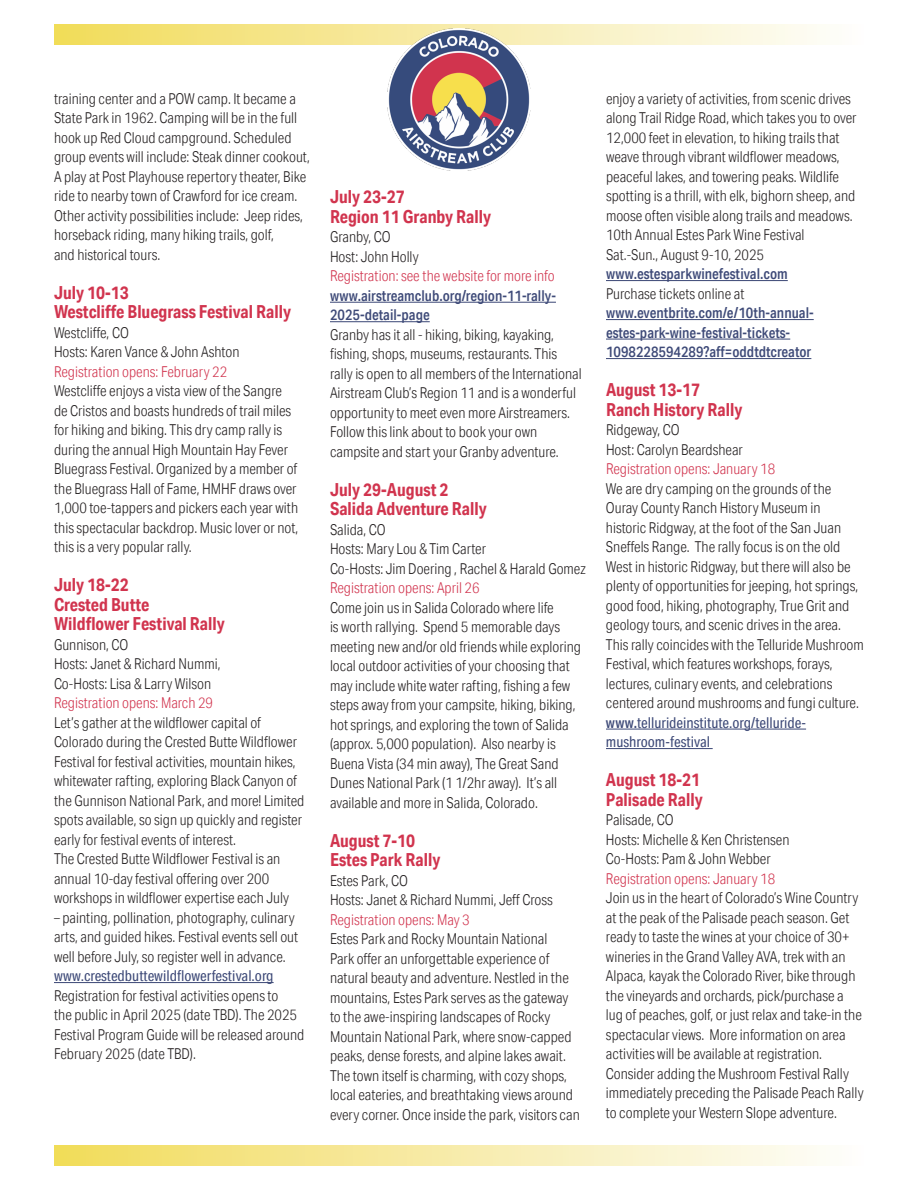
<style>
.page{position:relative;width:918px;height:1188px;background:#fff}
.page>*{position:absolute;margin:0;border:0;box-sizing:border-box;transform-origin:0 0}
.subhead{font:700 18px/19.5px "Aktiv Grotesk Cd";color:#d1344e}
.subhead-2{font:300 15px/19.5px "Aktiv Grotesk Cd";color:#231f20}
.subhead-3{font:500 15px/19.5px "Aktiv Grotesk Cd";color:#3e4a78}
.subhead-4{font:300 15px/19.5px "Aktiv Grotesk Cd";color:#d1344e}
.s1{color:#231f20}
.s2{color:#d1344e}
.s3{font-weight:400;color:#3e4a78}
.s4{font-weight:500;color:#3e4a78}
</style>
<div class="page">
<div style="left:54px;top:24px;width:810px;height:20px;background:linear-gradient(to right,#f1db5b,#fefdfc)"></div>
<div style="left:54px;top:1145px;width:810px;height:21px;background:linear-gradient(to right,#f1db5b,#fefdfc)"></div>
<img style="left:388px;top:28px;width:142px;height:143px">
<hr style="left:54px;top:982px;width:220px;height:1px;background:#3e4a78">
<hr style="left:330px;top:302px;width:226px;height:1px;background:#3e4a78">
<hr style="left:330px;top:321px;width:100px;height:1px;background:#3e4a78">
<hr style="left:606px;top:280px;width:182px;height:1px;background:#3e4a78">
<hr style="left:606px;top:319px;width:208px;height:1px;background:#3e4a78">
<hr style="left:606px;top:339px;width:184px;height:1px;background:#3e4a78">
<hr style="left:606px;top:358px;width:205px;height:1px;background:#3e4a78">
<hr style="left:606px;top:729px;width:200px;height:1px;background:#3e4a78">
<hr style="left:606px;top:748px;width:107px;height:1px;background:#3e4a78">
<p class="subhead-2" style="left:54px;top:88px;width:257px">training center and a POW camp. It became a State Park in 1962. Camping will be in the full hook up Red Cloud campground. Scheduled group events will include: Steak dinner cookout, A play at Post Playhouse repertory theater, Bike ride to nearby town of Crawford for ice cream.<br>Other activity possibilities include: Jeep rides, horseback riding, many hiking trails, golf,<br>and historical tours.</p>
<p class="subhead" style="left:54px;top:282px;width:239px">July 10-13<br>Westcliffe Bluegrass Festival Rally</p>
<p class="subhead-2" style="left:54px;top:322px;width:93px">Westcliffe, CO  </p>
<p class="subhead-4" style="left:54px;top:342px;width:187px"><span class="s1">Hosts: Karen Vance &amp; John Ashton<br></span>Registration opens: February 22</p>
<p class="subhead-2" style="left:54px;top:381px;width:246px">Westcliffe enjoys a vista view of the Sangre de Cristos and boasts hundreds of trail miles for hiking and biking. This dry camp rally is during the annual High Mountain Hay Fever Bluegrass Festival. Organized by a member of the Bluegrass Hall of Fame, HMHF draws over 1,000 toe-tappers and pickers each year with this spectacular backdrop. Music lover or not, this is a very popular rally.</p>
<p class="subhead" style="left:54px;top:575px;width:172px">July 18-22<br>Crested Butte<br>Wildflower Festival Rally</p>
<p class="subhead-2" style="left:54px;top:634px;width:76px">Gunnison, CO</p>
<p class="subhead-2" style="left:54px;top:654px;width:168px">Hosts: Janet &amp; Richard Nummi,<br>Co-Hosts: Lisa &amp; Larry Wilson<br><span class="s2">Registration opens: March 29</span></p>
<p class="subhead-2" style="left:54px;top:712px;width:252px">Let’s gather at the wildflower capital of Colorado during the Crested Butte Wildflower Festival for festival activities, mountain hikes, whitewater rafting, exploring Black Canyon of the Gunnison National Park, and more! Limited spots available, so sign up quickly and register early for festival events of interest.</p>
<p class="subhead-2" style="left:54px;top:849px;width:237px">The Crested Butte Wildflower Festival is an annual 10-day festival offering over 200 workshops in wildflower expertise each July</p>
<p class="subhead-2" style="left:54px;top:907px;width:246px">– painting, pollination, photography, culinary arts, and guided hikes. Festival events sell out well before July, so register well in advance. <span class="s3">www.crestedbuttewildflowerfestival.org</span></p>
<p class="subhead-2" style="left:54px;top:985px;width:252px">Registration for festival activities opens to<br>the public in April 2025 (date TBD). The 2025<br>Festival Program Guide will be released around February 2025 (date TBD).</p>
<p class="subhead" style="left:330px;top:187px;width:76px">July 23-27</p>
<p class="subhead" style="left:330px;top:206px;width:163px">Region 11 Granby Rally</p>
<p class="subhead-2" style="left:330px;top:227px;width:62px">Granby, CO</p>
<p class="subhead-2" style="left:330px;top:247px;width:90px">Host: John Holly</p>
<p class="subhead-4" style="left:330px;top:266px;width:226px">Registration: see the website for more info</p>
<p class="subhead-3" style="left:330px;top:285px;width:227px">www.airstreamclub.org/region-11-rally-<br>2025-detail-page</p>
<p class="subhead-2" style="left:330px;top:325px;width:253px">Granby has it all - hiking, biking, kayaking, fishing, shops, museums, restaurants. This rally is open to all members of the International Airstream Club’s Region 11 and is a wonderful opportunity to meet even more Airstreamers.<br>Follow this link about to book your own campsite and start your Granby adventure.</p>
<p class="subhead" style="left:330px;top:479px;width:120px">July 29-August 2</p>
<p class="subhead" style="left:330px;top:499px;width:158px">Salida Adventure Rally</p>
<p class="subhead-2" style="left:330px;top:520px;width:57px">Salida, CO</p>
<p class="subhead-2" style="left:330px;top:539px;width:158px">Hosts: Mary Lou &amp; Tim Carter</p>
<p class="subhead-2" style="left:330px;top:559px;width:257px">Co-Hosts: Jim Doering , Rachel &amp; Harald Gomez<br><span class="s2">Registration opens: April 26</span></p>
<p class="subhead-2" style="left:330px;top:598px;width:252px">Come join us in Salida Colorado where life<br>is worth rallying. Spend 5 memorable days meeting new and/or old friends while exploring local outdoor activities of your choosing that may include white water rafting, fishing a few steps away from your campsite, hiking, biking, hot springs, and exploring the town of Salida (approx. 5,000 population). Also nearby is Buena Vista (34 min away), The Great Sand Dunes National Park (1 1/2hr away). It’s all available and more in Salida, Colorado.</p>
<p class="subhead" style="left:330px;top:830px;width:87px">August 7-10</p>
<p class="subhead" style="left:330px;top:850px;width:112px">Estes Park Rally</p>
<p class="subhead-2" style="left:330px;top:871px;width:79px">Estes Park, CO</p>
<p class="subhead-2" style="left:330px;top:890px;width:224px">Hosts: Janet &amp; Richard Nummi, Jeff Cross<br><span class="s2">Registration opens: May 3</span></p>
<p class="subhead-2" style="left:330px;top:929px;width:251px">Estes Park and Rocky Mountain National<br>Park offer an unforgettable experience of natural beauty and adventure. Nestled in the mountains, Estes Park serves as the gateway to the awe-inspiring landscapes of Rocky Mountain National Park, where snow-capped peaks, dense forests, and alpine lakes await.<br>The town itself is charming, with cozy shops, local eateries, and breathtaking views around every corner. Once inside the park, visitors can</p>
<p class="subhead-2" style="left:606px;top:88px;width:252px">enjoy a variety of activities, from scenic drives along Trail Ridge Road, which takes you to over 12,000 feet in elevation, to hiking trails that weave through vibrant wildflower meadows, peaceful lakes, and towering peaks. Wildlife spotting is a thrill, with elk, bighorn sheep, and moose often visible along trails and meadows.<br>10th Annual Estes Park Wine Festival</p>
<p class="subhead-2" style="left:606px;top:244px;width:160px">Sat.-Sun., August 9-10, 2025</p>
<p class="subhead-3" style="left:606px;top:264px;width:183px">www.estesparkwinefestival.com</p>
<p class="subhead-2" style="left:606px;top:283px;width:140px">Purchase tickets online at</p>
<p class="subhead-3" style="left:606px;top:303px;width:209px">www.eventbrite.com/e/10th-annual&shy;estes-park-wine-festival-tickets-<br>1098228594289?aff=oddtdtcreator</p>
<p class="subhead" style="left:606px;top:380px;width:96px">August 13-17</p>
<p class="subhead" style="left:606px;top:399px;width:138px">Ranch History Rally</p>
<p class="subhead-2" style="left:606px;top:420px;width:75px">Ridgeway, CO</p>
<p class="subhead-2" style="left:606px;top:439px;width:138px">Host: Carolyn Beardshear</p>
<p class="subhead-4" style="left:606px;top:459px;width:171px">Registration opens: January 18</p>
<p class="subhead-2" style="left:606px;top:478px;width:254px">We are dry camping on the grounds of the Ouray County Ranch History Museum in historic Ridgway, at the foot of the San Juan Sneffels Range. The rally focus is on the old West in historic Ridgway, but there will also be plenty of opportunities for jeeping, hot springs, good food, hiking, photography, True Grit and geology tours, and scenic drives in the area.</p>
<p class="subhead-2" style="left:606px;top:634px;width:259px">This rally coincides with the Telluride Mushroom Festival, which features workshops, forays, lectures, culinary events, and celebrations centered around mushrooms and fungi culture. <span class="s4">www.</span><span class="s3">tellurideinstitute.org/telluride&shy;mushroom-festival </span></p>
<p class="subhead" style="left:606px;top:770px;width:96px">August 18-21</p>
<p class="subhead" style="left:606px;top:789px;width:98px">Palisade Rally</p>
<p class="subhead-2" style="left:606px;top:810px;width:69px">Palisade, CO</p>
<p class="subhead-2" style="left:606px;top:829px;width:185px">Hosts: Michelle &amp; Ken Christensen<br>Co-Hosts: Pam &amp; John Webber<br><span class="s2">Registration opens: January 18</span></p>
<p class="subhead-2" style="left:606px;top:888px;width:257px">Join us in the heart of Colorado’s Wine Country at the peak of the Palisade peach season. Get ready to taste the wines at your choice of 30+ wineries in the Grand Valley AVA, trek with an Alpaca, kayak the Colorado River, bike through the vineyards and orchards, pick/purchase a lug of peaches, golf, or just relax and take-in the spectacular views. More information on area activities will be available at registration.</p>
<p class="subhead-2" style="left:606px;top:1063px;width:259px">Consider adding the Mushroom Festival Rally immediately preceding the Palisade Peach Rally to complete your Western Slope adventure.</p>
</div>
